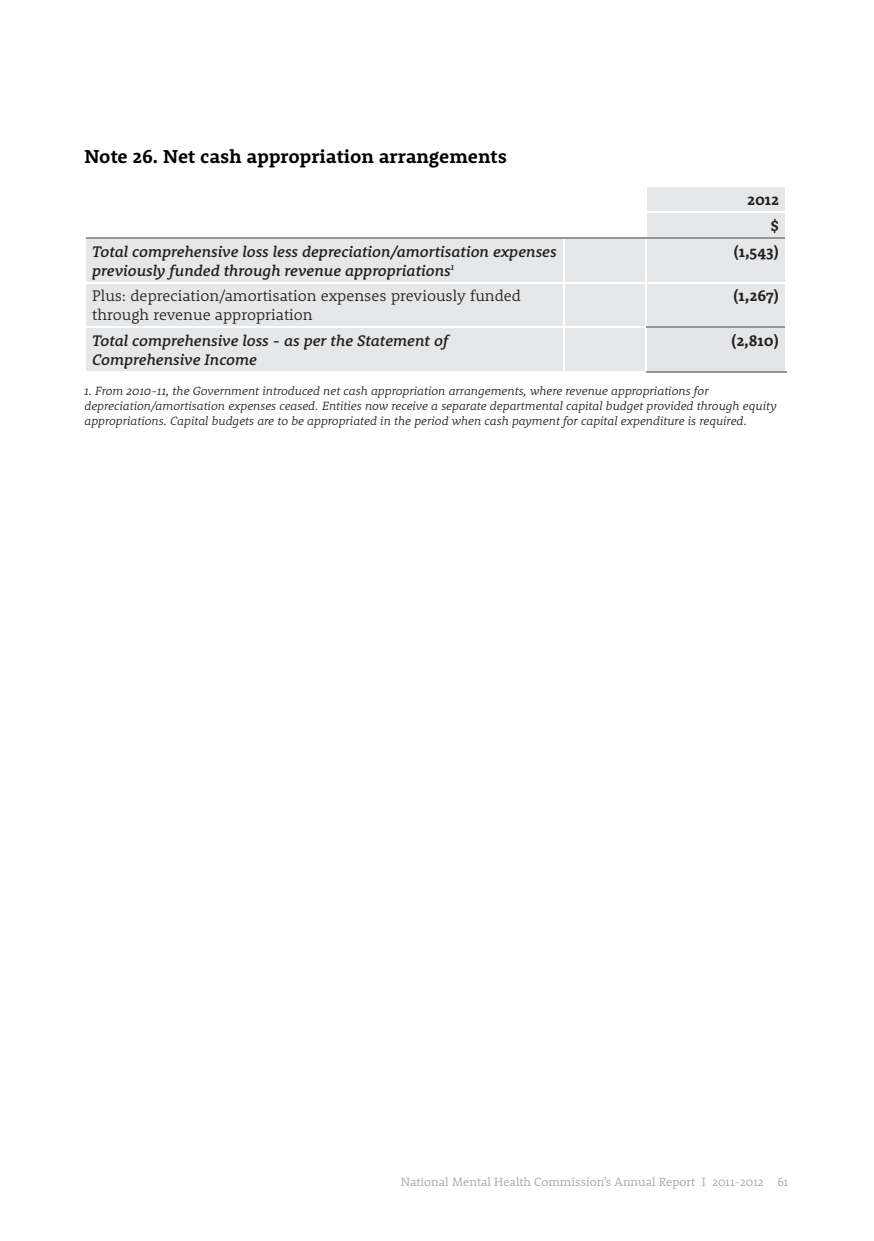
<style>
.page{position:relative;width:874px;height:1241px;background:#fff}
.page>*{position:absolute;margin:0;border:0;box-sizing:border-box;transform-origin:0 0}
.t1{font:700 19.25px "Rooney";color:#000}
.t2{font:italic 500 15.75px/18.9px "Rooney";color:#221f1f}
.t3{font:300 15.75px/18.9px "Rooney";color:#221f1f}
.t4{font:700 15.75px/25.9px "Rooney";color:#221f1f;text-align:right}
.t5{font:italic 300 12.25px/14.7px "Rooney";color:#221f1f}
.t6{font:300 12.25px "Rooney";color:#a1a2a5}
</style>
<div class="page">
<div style="left:645px;top:186px;width:140px;height:26px;background:#e6e7e8"></div>
<div style="left:647px;top:213px;width:137px;height:24px;background:#e6e7e8"></div>
<div style="left:86px;top:239px;width:698px;height:132px;background:#e6e7e8"></div>
<div style="left:645px;top:327px;width:140px;height:45px;background:#e4e5e6"></div>
<hr style="left:84px;top:281px;width:479px;height:2px;background:#fff">
<hr style="left:563px;top:281px;width:82px;height:2px;background:#fff">
<hr style="left:562px;top:283px;width:2px;height:43px;background:#fff">
<hr style="left:84px;top:326px;width:479px;height:2px;background:#fff">
<hr style="left:563px;top:326px;width:83px;height:2px;background:#fff">
<hr style="left:562px;top:328px;width:2px;height:43px;background:#fff">
<hr style="left:563px;top:371px;width:83px;height:2px;background:#fff">
<hr style="left:562px;top:239px;width:2px;height:42px;background:#fff">
<hr style="left:645px;top:185px;width:141px;height:2px;background:#fff">
<hr style="left:644px;top:187px;width:2px;height:24px;background:#fff">
<hr style="left:784px;top:187px;width:2px;height:24px;background:#fff">
<hr style="left:644px;top:239px;width:2px;height:42px;background:#fff">
<hr style="left:645px;top:211px;width:141px;height:2px;background:#fff">
<hr style="left:86px;top:237px;width:477px;height:2px;background:#939597">
<hr style="left:563px;top:237px;width:82px;height:2px;background:#939597">
<hr style="left:645px;top:237px;width:139px;height:2px;background:#939597">
<hr style="left:645px;top:281px;width:141px;height:2px;background:#fff">
<hr style="left:644px;top:283px;width:2px;height:43px;background:#fff">
<hr style="left:646px;top:326px;width:138px;height:2px;background:#939597">
<hr style="left:646px;top:371px;width:140px;height:2px;background:#939597">
<hr style="left:644px;top:328px;width:2px;height:43px;background:#fff">
<hr style="left:784px;top:327px;width:2px;height:44px;background:#fff">
<h1 class="t1" style="left:84px;top:148px;width:424px">Note 26. Net cash appropriation arrangements</h1>
<p class="t4" style="left:747px;top:188px;width:33px">2012 $</p>
<p class="t2" style="left:92px;top:243px;width:465px">Total comprehensive loss less depreciation/amortisation expenses previously funded through revenue appropriations<sup>1</sup></p>
<p class="t4" style="left:733px;top:239px;width:47px">(1,543)</p>
<p class="t3" style="left:92px;top:287px;width:430px">Plus: depreciation/amortisation expenses previously funded through revenue appropriation</p>
<p class="t4" style="left:732px;top:284px;width:47px">(1,267)</p>
<p class="t2" style="left:92px;top:332px;width:357px">Total comprehensive loss - as per the Statement of<br>Comprehensive Income</p>
<p class="t4" style="left:731px;top:329px;width:49px">(2,810)</p>
<p class="t5" style="left:84px;top:385px;width:693px">1. From 2010-11, the Government introduced net cash appropriation arrangements, where revenue appropriations for depreciation/amortisation expenses ceased. Entities now receive a separate departmental capital budget provided through equity appropriations. Capital budgets are to be appropriated in the period when cash payment for capital expenditure is required.</p>
<p class="t6" style="left:401px;top:1176px;width:388px">National Mental Health Commission’s Annual Report I 2011-2012 61</p>
</div>
